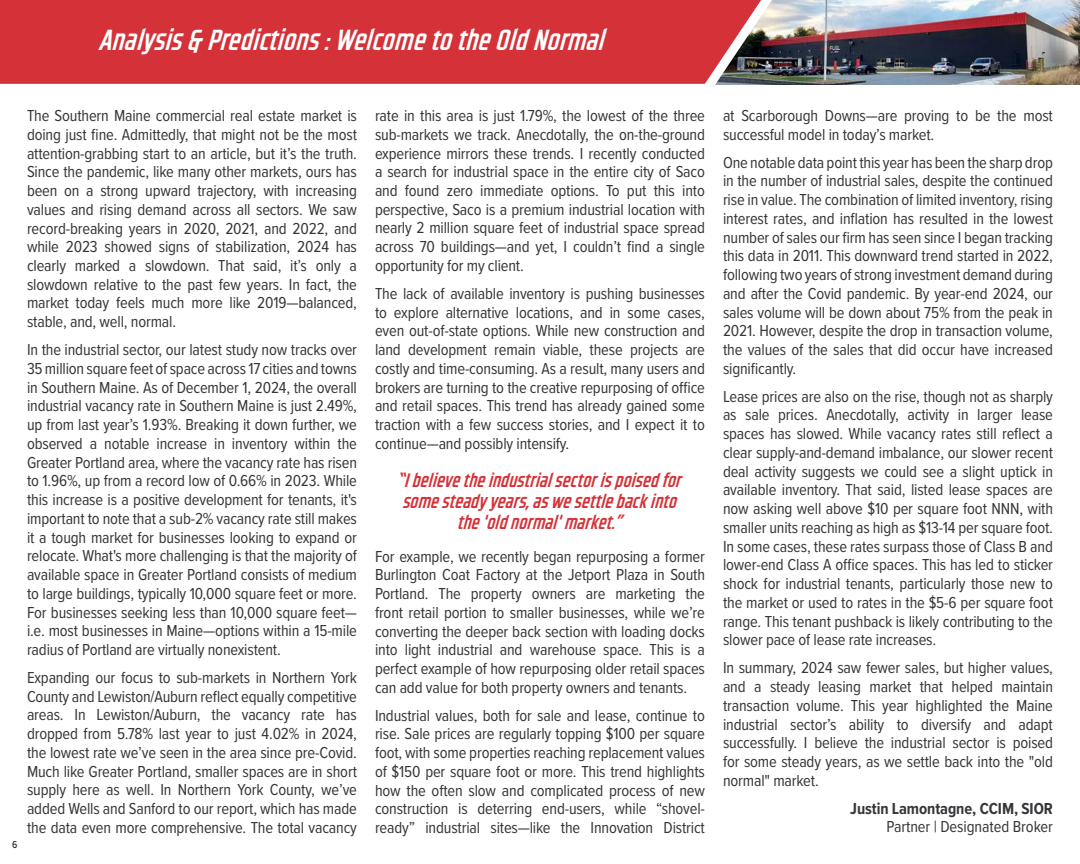
<style>
.page{position:relative;width:1080px;height:864px;background:#fff}
.page>*{position:absolute;margin:0;border:0;box-sizing:border-box;transform-origin:0 0}
.t1{font:italic 700 27px "CC Space Race";letter-spacing:-.005em;color:#fff}
.t2{font:italic 700 18px "CC Space Race";letter-spacing:-.01em;color:#d43238}
.t3{font:16.5px/18.8px "Proxima Nova Cond";letter-spacing:-.01em;color:#363539;text-align:justify}
.t4{font:700 16.5px "Proxima Nova Cond";letter-spacing:-.005em;color:#363539}
.Subhead{font:500 10.5px "Proxima Nova Cond";color:#231f20}
</style>
<div class="page">
<img style="left:883px;top:0;width:197px;height:84px">
<svg style="left:0;top:0;width:883px;height:85px;background:#c64147"></svg>
<p class="t1" style="left:100px;top:19px;width:507px">Analysis &amp; Predictions : Welcome to the Old Normal</p>
<p class="Subhead" style="left:12px;top:837px;width:7px">6</p>
<p class="t3" style="left:27px;top:105px;width:332px">The Southern Maine commercial real estate market is doing just fine. Admittedly, that might not be the most attention-grabbing start to an article, but it’s the truth.<br>Since the pandemic, like many other markets, ours has been on a strong upward trajectory, with increasing values and rising demand across all sectors. We saw record-breaking years in 2020, 2021, and 2022, and while 2023 showed signs of stabilization, 2024 has clearly marked a slowdown. That said, it’s only a slowdown relative to the past few years. In fact, the market today feels much more like 2019—balanced, stable, and, well, normal.</p>
<p class="t3" style="left:27px;top:340px;width:332px">In the industrial sector, our latest study now tracks over 35 million square feet of space across 17 cities and towns in Southern Maine. As of December 1, 2024, the overall industrial vacancy rate in Southern Maine is just 2.49%, up from last year’s 1.93%. Breaking it down further, we observed a notable increase in inventory within the Greater Portland area, where the vacancy rate has risen to 1.96%, up from a record low of 0.66% in 2023. While this increase is a positive development for tenants, it's important to note that a sub-2% vacancy rate still makes it a tough market for businesses looking to expand or relocate. What's more challenging is that the majority of available space in Greater Portland consists of medium to large buildings, typically 10,000 square feet or more.<br>For businesses seeking less than 10,000 square feet— i.e. most businesses in Maine—options within a 15-mile radius of Portland are virtually nonexistent.</p>
<p class="t3" style="left:27px;top:667px;width:332px">Expanding our focus to sub-markets in Northern York County and Lewiston/Auburn reflect equally competitive areas. In Lewiston/Auburn, the vacancy rate has dropped from 5.78% last year to just 4.02% in 2024, the lowest rate we’ve seen in the area since pre-Covid.<br>Much like Greater Portland, smaller spaces are in short supply here as well. In Northern York County, we’ve added Wells and Sanford to our report, which has made the data even more comprehensive. The total vacancy</p>
<p class="t3" style="left:375px;top:105px;width:332px">rate in this area is just 1.79%, the lowest of the three sub-markets we track. Anecdotally, the on-the-ground experience mirrors these trends. I recently conducted a search for industrial space in the entire city of Saco and found zero immediate options. To put this into perspective, Saco is a premium industrial location with nearly 2 million square feet of industrial space spread across 70 buildings—and yet, I couldn’t find a single opportunity for my client.</p>
<p class="t3" style="left:375px;top:283px;width:332px">The lack of available inventory is pushing businesses to explore alternative locations, and in some cases, even out-of-state options. While new construction and land development remain viable, these projects are costly and time-consuming. As a result, many users and brokers are turning to the creative repurposing of office and retail spaces. This trend has already gained some traction with a few success stories, and I expect it to continue—and possibly intensify.</p>
<p class="t2" style="left:398px;top:466px;width:285px">“I believe the industrial sector is poised for</p>
<p class="t2" style="left:403px;top:487px;width:275px">some steady years, as we settle back into</p>
<p class="t2" style="left:458px;top:508px;width:166px">the 'old normal' market.”</p>
<p class="t3" style="left:375px;top:546px;width:332px">For example, we recently began repurposing a former Burlington Coat Factory at the Jetport Plaza in South Portland. The property owners are marketing the front retail portion to smaller businesses, while we’re converting the deeper back section with loading docks into light industrial and warehouse space. This is a perfect example of how repurposing older retail spaces can add value for both property owners and tenants.</p>
<p class="t3" style="left:375px;top:705px;width:332px">Industrial values, both for sale and lease, continue to rise. Sale prices are regularly topping $100 per square foot, with some properties reaching replacement values of $150 per square foot or more. This trend highlights how the often slow and complicated process of new construction is deterring end-users, while “shovel&shy;ready” industrial sites—like the Innovation District</p>
<p class="t3" style="left:723px;top:105px;width:331px">at Scarborough Downs—are proving to be the most successful model in today’s market.</p>
<p class="t3" style="left:723px;top:152px;width:332px">One notable data point this year has been the sharp drop in the number of industrial sales, despite the continued rise in value. The combination of limited inventory, rising interest rates, and inflation has resulted in the lowest number of sales our firm has seen since I began tracking this data in 2011. This downward trend started in 2022, following two years of strong investment demand during and after the Covid pandemic. By year-end 2024, our sales volume will be down about 75% from the peak in 2021. However, despite the drop in transaction volume, the values of the sales that did occur have increased significantly.</p>
<p class="t3" style="left:723px;top:386px;width:332px">Lease prices are also on the rise, though not as sharply as sale prices. Anecdotally, activity in larger lease spaces has slowed. While vacancy rates still reflect a clear supply-and-demand imbalance, our slower recent deal activity suggests we could see a slight uptick in available inventory. That said, listed lease spaces are now asking well above $10 per square foot NNN, with smaller units reaching as high as $13-14 per square foot.<br>In some cases, these rates surpass those of Class B and lower-end Class A office spaces. This has led to sticker shock for industrial tenants, particularly those new to the market or used to rates in the $5-6 per square foot range. This tenant pushback is likely contributing to the slower pace of lease rate increases.</p>
<p class="t3" style="left:723px;top:658px;width:332px">In summary, 2024 saw fewer sales, but higher values, and a steady leasing market that helped maintain transaction volume. This year highlighted the Maine industrial sector’s ability to diversify and adapt successfully. I believe the industrial sector is poised for some steady years, as we settle back into the "old normal" market.</p>
<p class="t4" style="left:850px;top:796px;width:204px">Justin Lamontagne, CCIM, SIOR</p>
<p class="t3" style="left:886px;top:817px;width:168px">Partner | Designated Broker</p>
</div>
